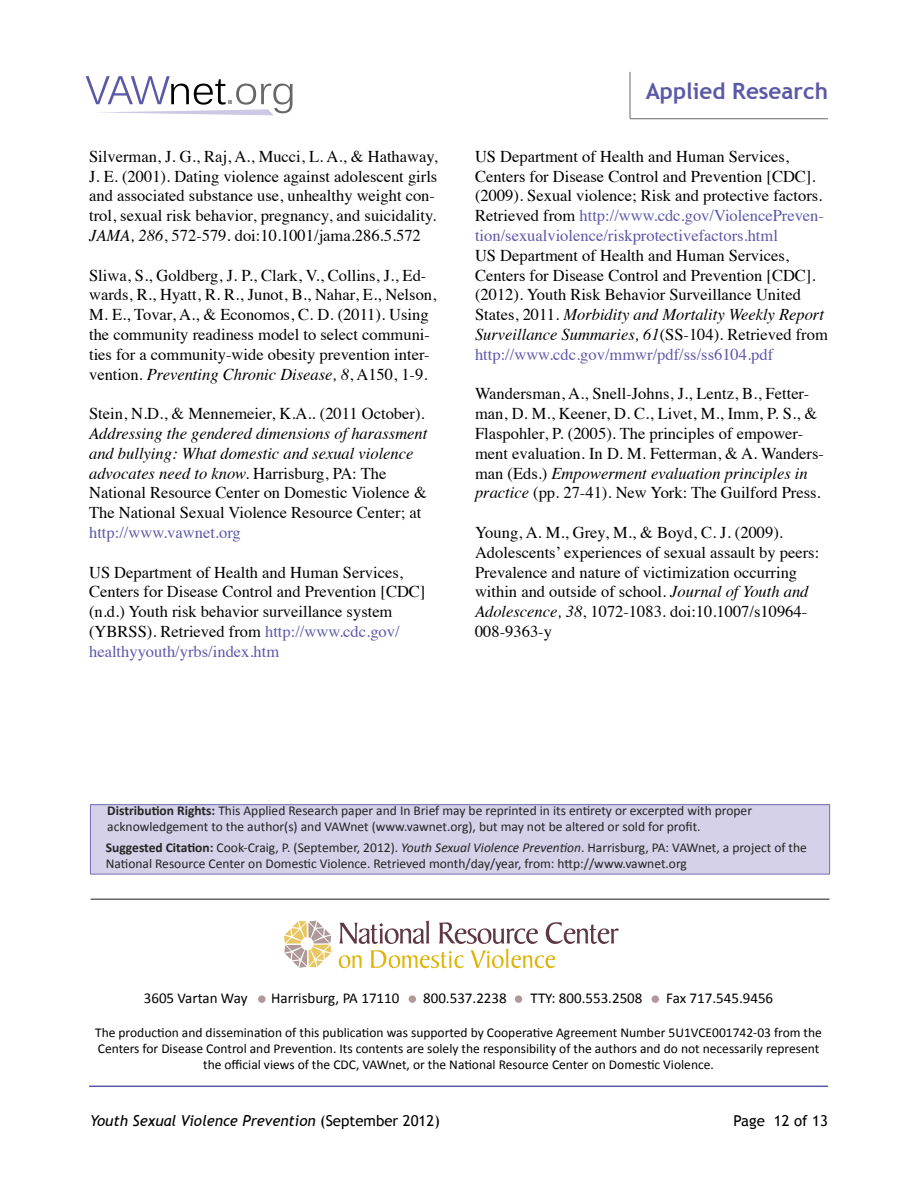
<style>
.page{position:relative;width:918px;height:1188px;background:#fff}
.page>*{position:absolute;margin:0;border:0;box-sizing:border-box;transform-origin:0 0}
.t1{font:700 22.5px "Trebuchet MS";color:#5b58a7}
.t2{font:16.5px/19.8px "Times";color:#000}
.t3{font:italic 16.5px/19.8px "Times";color:#000}
.t4{font:16.5px "Times";color:#5c57a9}
.t5{font:15px "Calibri";color:#000}
.t6{font:italic 15px "Trebuchet MS";color:#000}
.t7{font:15px "Trebuchet MS";color:#000}
.t8{font:13.5px/16.2px "Calibri";color:#000}
.s1{font-style:italic}
.s2{font-style:normal}
.s3{color:#5c57a9}
.s4{font-weight:700}
</style>
<div class="page">
<hr style="left:630px;top:72px;width:1px;height:46px;background:#676765">
<hr style="left:630px;top:118px;width:198px;height:1px;background:#676765">
<hr style="left:89px;top:1086px;width:739px;height:1px;background:#5c57a9">
<div style="left:258px;top:995px;width:8px;height:8px;background:#b0999a;border-radius:50%"></div>
<div style="left:409px;top:995px;width:7px;height:8px;background:#b0999a;border-radius:50%"></div>
<div style="left:515px;top:995px;width:7px;height:8px;background:#b0999a;border-radius:50%"></div>
<div style="left:652px;top:995px;width:7px;height:8px;background:#b0999a;border-radius:50%"></div>
<hr style="left:91px;top:898px;width:739px;height:2px;background:#676765">
<svg style="left:86px;top:76px;width:207px;height:39px"></svg>
<svg style="left:284px;top:921px;width:47px;height:47px"></svg>
<svg style="left:339px;top:921px;width:280px;height:47px"></svg>
<div style="left:90px;top:805px;width:740px;height:69px;background:#d4d1e8"></div>
<div style="left:90px;top:804px;width:740px;height:70px;border:1px solid #5c57a9"></div>
<p class="t2" style="left:89px;top:145px;width:350px">Silverman, J. G., Raj, A., Mucci, L. A., &amp; Hathaway, J. E. (2001). Dating violence against adolescent girls and associated substance use, unhealthy weight con&shy;trol, sexual risk behavior, pregnancy, and suicidality.<br><span class="s1">JAMA, 286</span>, 572-579. doi:10.1001/jama.286.5.572</p>
<p class="t2" style="left:89px;top:264px;width:349px">Sliwa, S., Goldberg, J. P., Clark, V., Collins, J., Ed&shy;wards, R., Hyatt, R. R., Junot, B., Nahar, E., Nelson, M. E., Tovar, A., &amp; Economos, C. D. (2011). Using the community readiness model to select communi&shy;ties for a community-wide obesity prevention inter&shy;vention. <span class="s1">Preventing Chronic Disease, 8</span>, A150, 1-9.</p>
<p class="t2" style="left:89px;top:402px;width:337px">Stein, N.D., &amp; Mennemeier, K.A.. (2011 October).</p>
<p class="t3" style="left:89px;top:423px;width:340px">Addressing the gendered dimensions of harassment and bullying: What domestic and sexual violence advocates need to know. <span class="s2">Harrisburg, PA: The National Resource Center on Domestic Violence &amp; The National Sexual Violence Resource Center; at</span></p>
<p class="t4" style="left:89px;top:517px;width:153px">http://www.vawnet.org</p>
<p class="t2" style="left:89px;top:561px;width:338px">US Department of Health and Human Services, Centers for Disease Control and Prevention [CDC] (n.d.) Youth risk behavior surveillance system (YBRSS). Retrieved from <span class="s3">http://www.cdc.gov/ healthyyouth/yrbs/index.htm</span></p>
<h1 class="t1" style="left:646px;top:77px;width:184px">Applied Research</h1>
<p class="t2" style="left:475px;top:145px;width:350px">US Department of Health and Human Services, Centers for Disease Control and Prevention [CDC]. (2009). Sexual violence; Risk and protective factors.<br>Retrieved from <span class="s3">http://www.cdc.gov/ViolencePreven&shy;tion/sexualviolence/riskprotectivefactors.html</span></p>
<p class="t2" style="left:475px;top:244px;width:354px">US Department of Health and Human Services, Centers for Disease Control and Prevention [CDC]. (2012). Youth Risk Behavior Surveillance United States, 2011. <span class="s1">Morbidity and Mortality Weekly Report Surveillance Summaries, 61</span>(SS-104). Retrieved from <span class="s3">http://www.cdc.gov/mmwr/pdf/ss/ss6104.pdf</span></p>
<p class="t2" style="left:475px;top:383px;width:350px">Wandersman, A., Snell-Johns, J., Lentz, B., Fetter&shy;man, D. M., Keener, D. C., Livet, M., Imm, P. S., &amp; Flaspohler, P. (2005). The principles of empower&shy;ment evaluation. In D. M. Fetterman, &amp; A. Wanders&shy;man (Eds.) <span class="s1">Empowerment evaluation principles in practice</span> (pp. 27-41). New York: The Guilford Press.</p>
<p class="t2" style="left:475px;top:521px;width:346px">Young, A. M., Grey, M., &amp; Boyd, C. J. (2009).<br>Adolescents’ experiences of sexual assault by peers:<br>Prevalence and nature of victimization occurring within and outside of school. <span class="s1">Journal of Youth and Adolescence, 38</span>, 1072-1083. doi:10.1007/s10964- 008-9363-y</p>
<p class="t8" style="left:107px;top:802px;width:646px"><span class="s4">Distribution Rights:</span> This Applied Research paper and In Brief may be reprinted in its entirety or excerpted with proper acknowledgement to the author(s) and VAWnet (www.vawnet.org), but may not be altered or sold for profit.</p>
<p class="t8" style="left:106px;top:839px;width:703px"><span class="s4">Suggested Citation:</span> Cook-Craig, P. (September, 2012). <span class="s1">Youth Sexual Violence Prevention</span>. Harrisburg, PA: VAWnet, a project of the<br>National Resource Center on Domestic Violence. Retrieved month/day/year, from: http://www.vawnet.org</p>
<p class="t5" style="left:144px;top:988px;width:105px">3605 Vartan Way</p>
<p class="t5" style="left:271px;top:988px;width:130px">Harrisburg, PA 17110</p>
<p class="t5" style="left:423px;top:988px;width:85px">800.537.2238</p>
<p class="t5" style="left:531px;top:988px;width:114px">TTY: 800.553.2508</p>
<p class="t5" style="left:666px;top:988px;width:109px">Fax 717.545.9456</p>
<p class="t8" style="left:95px;top:1024px;width:728px;text-align:center">The production and dissemination of this publication was supported by Cooperative Agreement Number 5U1VCE001742-03 from the<br>Centers for Disease Control and Prevention. Its contents are solely the responsibility of the authors and do not necessarily represent the official views of the CDC, VAWnet, or the National Resource Center on Domestic Violence.</p>
<p class="t6" style="left:90px;top:1112px;width:351px">Youth Sexual Violence Prevention <span class="s2">(September 2012)</span></p>
<p class="t7" style="left:734px;top:1112px;width:96px">Page 12 of 13</p>
</div>
